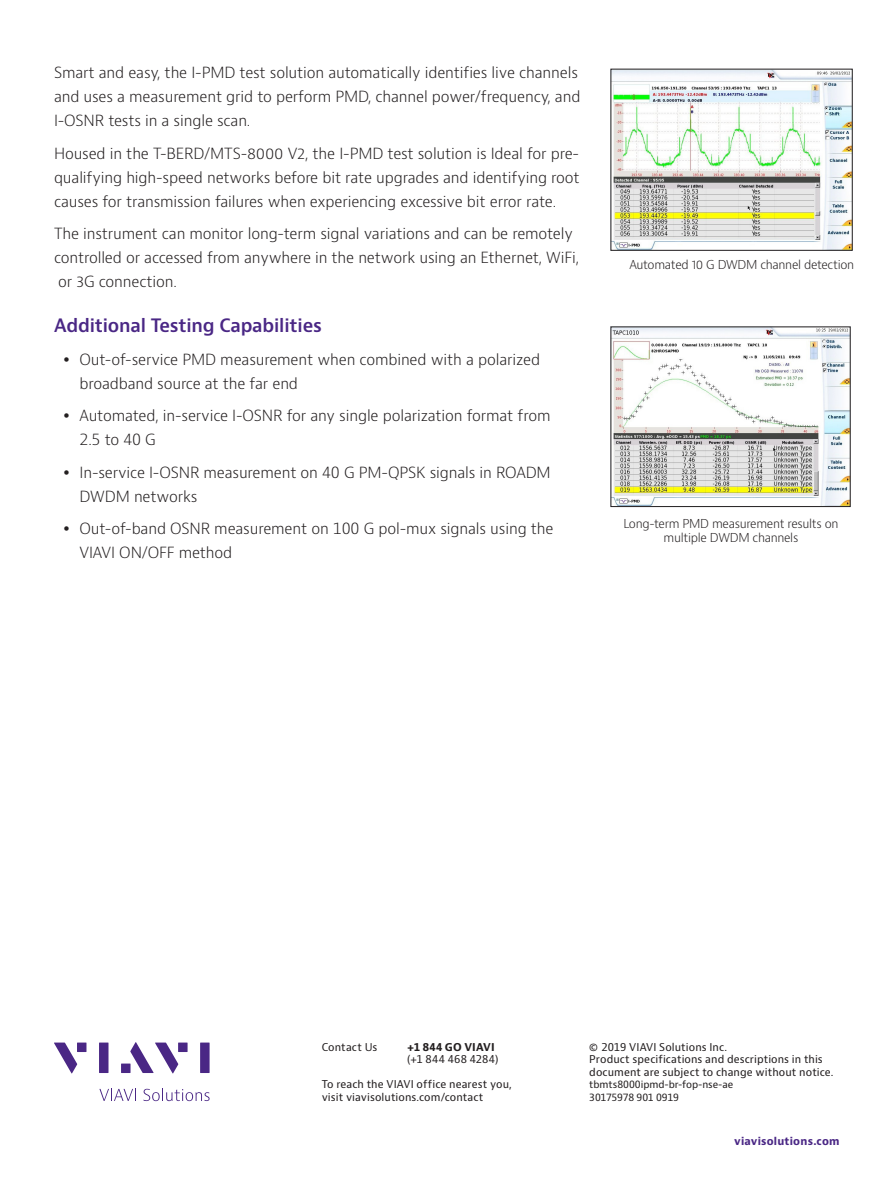
<style>
.page{position:relative;width:893px;height:1191px;background:#fff}
.page>*{position:absolute;margin:0;border:0;box-sizing:border-box;transform-origin:0 0}
.H2_Heading_Purple_12{font:600 18px "Bernino Sans";letter-spacing:-.01em;color:#4a2785}
.P_10_16{font:300 15px/24px "Bernino Sans";letter-spacing:-.01em;color:#231f20}
.t1{font:300 12px/14.4px "Bernino Sans";letter-spacing:-.025em;color:#231f20;text-align:center}
.t2{font:10.5px/12.6px "Bernino Sans";letter-spacing:.01em;color:#231f20}
.t3{font:700 10.5px "Bernino Sans";letter-spacing:.02em;color:#4a2785}
.t4{font:700 10.5px "Bernino Sans";letter-spacing:.015em;color:#231f20}
.t5{font:9.75px/12.6px "Bernino Sans";letter-spacing:-.005em;color:#231f20}
</style>
<div class="page">
<svg style="left:99px;top:1088px;width:37px;height:13px"></svg>
<svg style="left:144px;top:1088px;width:66px;height:13px"></svg>
<svg style="left:54px;top:1042px;width:23px;height:31px"></svg>
<div style="left:77px;top:1042px;width:9px;height:10px;background:#4a2785"></div>
<div style="left:99px;top:1042px;width:9px;height:31px;background:#4a2785"></div>
<div style="left:178px;top:1042px;width:10px;height:10px;background:#4a2785"></div>
<div style="left:200px;top:1042px;width:10px;height:31px;background:#4a2785"></div>
<svg style="left:130px;top:1042px;width:48px;height:31px"></svg>
<div style="left:121px;top:1063px;width:10px;height:10px;background:#4a2785"></div>
<img style="left:613px;top:329px;width:235px;height:176px">
<img style="left:613px;top:71px;width:237px;height:177px">
<p class="P_10_16" style="left:54px;top:61px;width:528px">Smart and easy, the I-PMD test solution automatically identifies live channels and uses a measurement grid to perform PMD, channel power/frequency, and<br>I-OSNR tests in a single scan.</p>
<p class="P_10_16" style="left:54px;top:141px;width:527px;text-align:justify">Housed in the T-BERD/MTS-8000 V2, the I-PMD test solution is Ideal for pre&shy;qualifying high-speed networks before bit rate upgrades and identifying root causes for transmission failures when experiencing excessive bit error rate.</p>
<p class="P_10_16" style="left:54px;top:222px;width:527px">The instrument can monitor long-term signal variations and can be remotely controlled or accessed from anywhere in the network using an Ethernet, WiFi, or 3G connection.</p>
<p class="H2_Heading_Purple_12" style="left:54px;top:314px;width:269px">Additional Testing Capabilities</p>
<p class="P_10_16" style="left:80px;top:348px;width:462px">Out-of-service PMD measurement when combined with a polarized broadband source at the far end</p>
<p class="P_10_16" style="left:80px;top:404px;width:472px">Automated, in-service I-OSNR for any single polarization format from<br>2.5 to 40 G</p>
<p class="P_10_16" style="left:80px;top:461px;width:473px">In-service I-OSNR measurement on 40 G PM-QPSK signals in ROADM<br>DWDM networks</p>
<p class="P_10_16" style="left:80px;top:517px;width:475px">Out-of-band OSNR measurement on 100 G pol-mux signals using the<br>VIAVI ON/OFF method</p>
<p class="t1" style="left:629px;top:258px;width:226px">Automated 10 G DWDM channel detection</p>
<p class="t1" style="left:623px;top:516px;width:217px">Long-term PMD measurement results on multiple DWDM channels</p>
<p class="t2" style="left:322px;top:1040px;width:57px">Contact Us</p>
<p class="t4" style="left:407px;top:1040px;width:89px">+1 844 GO VIAVI</p>
<p class="t2" style="left:407px;top:1053px;width:93px">(+1 844 468 4284)</p>
<p class="t2" style="left:322px;top:1078px;width:192px">To reach the VIAVI office nearest you, visit viavisolutions.com/contact</p>
<p class="t2" style="left:589px;top:1040px;width:246px">© 2019 VIAVI Solutions Inc.<br>Product specifications and descriptions in this document are subject to change without notice.</p>
<p class="t5" style="left:589px;top:1078px;width:145px">tbmts8000ipmd-br-fop-nse-ae<br>30175978 901 0919</p>
<p class="t3" style="left:734px;top:1134px;width:107px">viavisolutions.com</p>
</div>
